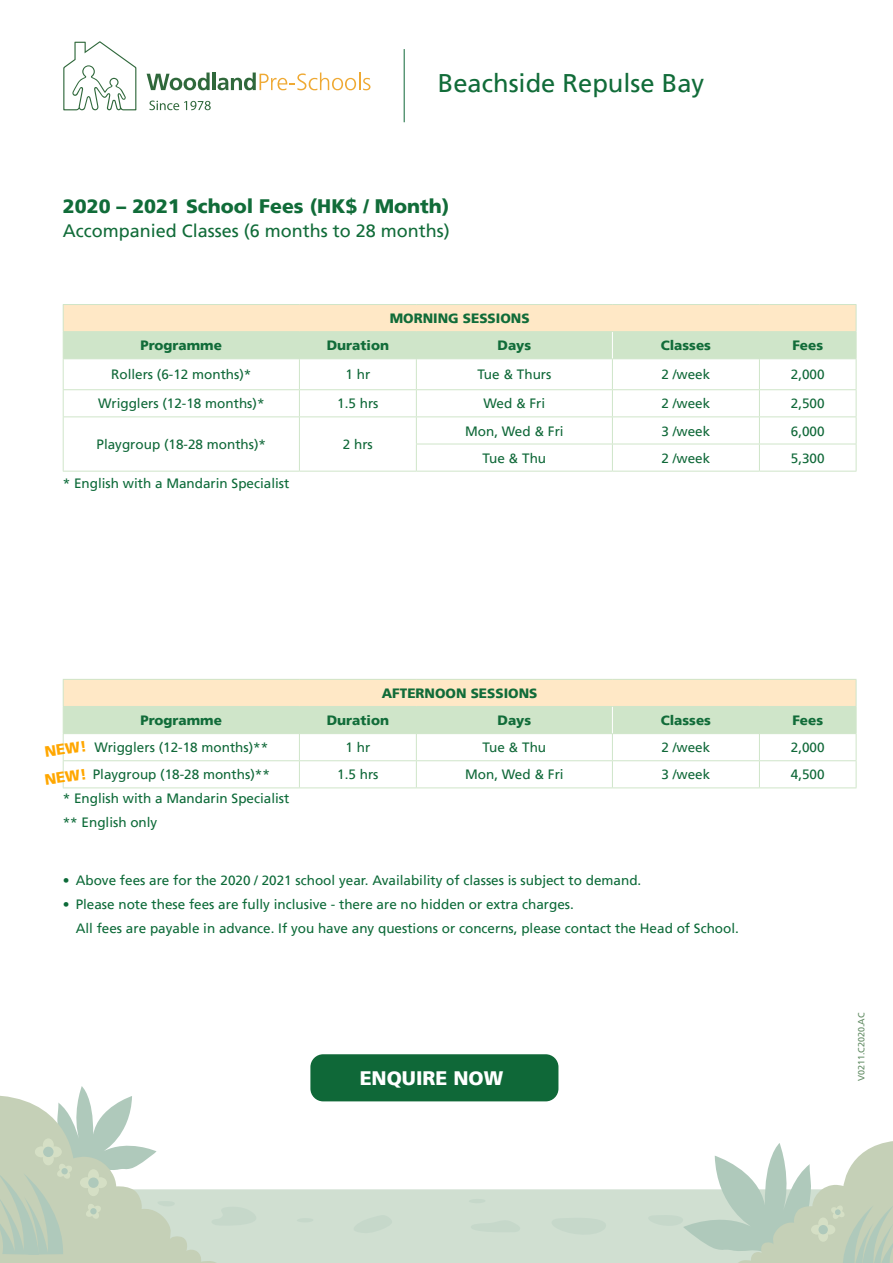
<style>
.page{position:relative;width:893px;height:1263px;background:#fff}
.page>*{position:absolute;margin:0;border:0;box-sizing:border-box;transform-origin:0 0}
.t1{font:25.5px "Frutiger LT";color:#116c39}
.t2{font:900 19.5px "Frutiger LT";color:#116c39}
.t3{font:900 19.5px "Frutiger LT";color:#fff}
.t4{font:18px "Frutiger LT";color:#116c39}
.t5{font:900 15px "Frutiger LT";color:#ffa700}
.bullet{font:13.5px/24px "Frutiger LT";color:#0c6a38}
.Table{font:13.5px "Frutiger LT";color:#0f6838}
.t6{font:900 13.5px "Frutiger LT";color:#116c39}
.t7{font:9px "Frutiger LT";color:#5f8a61}
</style>
<div class="page">
<div style="left:256px;top:1189px;width:392px;height:74px;background:#d0dfd1"></div>
<svg style="left:297px;top:1218px;width:16px;height:4px"></svg>
<svg style="left:469px;top:1199px;width:16px;height:4px"></svg>
<svg style="left:648px;top:1141px;width:245px;height:122px"></svg>
<svg style="left:551px;top:1218px;width:55px;height:17px"></svg>
<svg style="left:471px;top:1220px;width:49px;height:12px"></svg>
<svg style="left:354px;top:1215px;width:38px;height:18px"></svg>
<svg style="left:0;top:1086px;width:256px;height:177px"></svg>
<hr style="left:404px;top:49px;width:1px;height:73px;background:#0f6838">
<svg style="left:63px;top:41px;width:73px;height:70px"></svg>
<svg style="left:147px;top:73px;width:63px;height:17px"></svg>
<hr style="left:212px;top:73px;width:4px;height:17px;background:#2f683b">
<svg style="left:218px;top:73px;width:152px;height:17px"></svg>
<svg style="left:149px;top:101px;width:62px;height:9px"></svg>
<div style="left:310px;top:1054px;width:248px;height:47px;background:#0f6838;border-radius:13px"></div>
<hr style="left:63px;top:304px;width:236px;height:1px;background:#cfe5c9">
<hr style="left:299px;top:304px;width:117px;height:1px;background:#cfe5c9">
<hr style="left:416px;top:304px;width:196px;height:1px;background:#cfe5c9">
<hr style="left:612px;top:304px;width:147px;height:1px;background:#cfe5c9">
<hr style="left:759px;top:304px;width:97px;height:1px;background:#cfe5c9">
<hr style="left:63px;top:359px;width:1px;height:30px;background:#cfe5c9">
<hr style="left:299px;top:359px;width:1px;height:30px;background:#cfe5c9">
<hr style="left:416px;top:359px;width:1px;height:30px;background:#cfe5c9">
<svg style="left:63px;top:390px;width:1px;height:81px"></svg>
<svg style="left:299px;top:390px;width:1px;height:81px"></svg>
<svg style="left:416px;top:390px;width:1px;height:81px"></svg>
<hr style="left:612px;top:389px;width:147px;height:1px;background:#cfe5c9">
<hr style="left:612px;top:416px;width:147px;height:1px;background:#cfe5c9">
<hr style="left:612px;top:444px;width:147px;height:1px;background:#cfe5c9">
<hr style="left:612px;top:471px;width:147px;height:1px;background:#cfe5c9">
<hr style="left:612px;top:359px;width:1px;height:30px;background:#cfe5c9">
<svg style="left:612px;top:390px;width:1px;height:81px"></svg>
<hr style="left:63px;top:389px;width:236px;height:1px;background:#cfe5c9">
<hr style="left:299px;top:389px;width:117px;height:1px;background:#cfe5c9">
<hr style="left:416px;top:389px;width:196px;height:1px;background:#cfe5c9">
<hr style="left:63px;top:416px;width:236px;height:1px;background:#cfe5c9">
<hr style="left:299px;top:416px;width:117px;height:1px;background:#cfe5c9">
<hr style="left:416px;top:416px;width:196px;height:1px;background:#cfe5c9">
<hr style="left:416px;top:444px;width:196px;height:1px;background:#cfe5c9">
<hr style="left:63px;top:471px;width:236px;height:1px;background:#cfe5c9">
<hr style="left:299px;top:471px;width:117px;height:1px;background:#cfe5c9">
<hr style="left:416px;top:471px;width:196px;height:1px;background:#cfe5c9">
<svg style="left:63px;top:305px;width:794px;height:54px;background:#e6e6c7"></svg>
<hr style="left:759px;top:359px;width:1px;height:30px;background:#cfe5c9">
<hr style="left:856px;top:359px;width:1px;height:30px;background:#cfe5c9">
<svg style="left:759px;top:390px;width:1px;height:81px"></svg>
<hr style="left:759px;top:358px;width:97px;height:1px;background:#cfe5c9">
<hr style="left:759px;top:389px;width:97px;height:1px;background:#cfe5c9">
<hr style="left:759px;top:416px;width:97px;height:1px;background:#cfe5c9">
<hr style="left:759px;top:444px;width:97px;height:1px;background:#cfe5c9">
<svg style="left:856px;top:390px;width:1px;height:81px"></svg>
<hr style="left:759px;top:471px;width:97px;height:1px;background:#cfe5c9">
<hr style="left:63px;top:679px;width:236px;height:1px;background:#cfe5c9">
<hr style="left:299px;top:679px;width:117px;height:1px;background:#cfe5c9">
<hr style="left:416px;top:679px;width:196px;height:1px;background:#cfe5c9">
<hr style="left:612px;top:679px;width:147px;height:1px;background:#cfe5c9">
<hr style="left:759px;top:679px;width:97px;height:1px;background:#cfe5c9">
<hr style="left:612px;top:787px;width:147px;height:1px;background:#cfe5c9">
<hr style="left:63px;top:787px;width:236px;height:1px;background:#cfe5c9">
<hr style="left:299px;top:787px;width:117px;height:1px;background:#cfe5c9">
<hr style="left:416px;top:787px;width:196px;height:1px;background:#cfe5c9">
<svg style="left:63px;top:680px;width:794px;height:107px"></svg>
<hr style="left:759px;top:787px;width:97px;height:1px;background:#cfe5c9">
<p class="t1" style="left:438px;top:68px;width:268px">Beachside Repulse Bay</p>
<p class="t2" style="left:63px;top:194px;width:388px">2020 – 2021 School Fees (HK$ / Month)</p>
<p class="t4" style="left:63px;top:220px;width:389px">Accompanied Classes (6 months to 28 months)</p>
<p class="t6" style="left:390px;top:310px;width:141px">MORNING SESSIONS</p>
<p class="t6" style="left:141px;top:337px;width:83px">Programme</p>
<p class="t6" style="left:327px;top:337px;width:64px">Duration</p>
<p class="t6" style="left:497px;top:337px;width:35px">Days</p>
<p class="t6" style="left:661px;top:337px;width:52px">Classes</p>
<p class="t6" style="left:792px;top:337px;width:32px">Fees</p>
<p class="Table" style="left:111px;top:367px;width:142px">Rollers (6-12 months)*</p>
<p class="Table" style="left:345px;top:367px;width:26px">1 hr</p>
<p class="Table" style="left:477px;top:367px;width:76px">Tue &amp; Thurs</p>
<p class="Table" style="left:661px;top:367px;width:50px">2 /week</p>
<p class="Table" style="left:791px;top:367px;width:35px">2,000</p>
<p class="Table" style="left:98px;top:396px;width:168px">Wrigglers (12-18 months)*</p>
<p class="Table" style="left:337px;top:396px;width:43px">1.5 hrs</p>
<p class="Table" style="left:483px;top:396px;width:63px">Wed &amp; Fri</p>
<p class="Table" style="left:661px;top:396px;width:50px">2 /week</p>
<p class="Table" style="left:791px;top:396px;width:35px">2,500</p>
<p class="Table" style="left:97px;top:436px;width:171px">Playgroup (18-28 months)*</p>
<p class="Table" style="left:343px;top:436px;width:32px">2 hrs</p>
<p class="Table" style="left:465px;top:423px;width:100px">Mon, Wed &amp; Fri</p>
<p class="Table" style="left:661px;top:423px;width:50px">3 /week</p>
<p class="Table" style="left:791px;top:423px;width:35px">6,000</p>
<p class="Table" style="left:483px;top:450px;width:65px">Tue &amp; Thu</p>
<p class="Table" style="left:661px;top:450px;width:50px">2 /week</p>
<p class="Table" style="left:791px;top:450px;width:35px">5,300</p>
<p class="bullet" style="left:63px;top:471px;width:228px">* English with a Mandarin Specialist</p>
<p class="t5" style="left:43px;top:743px;width:44px;rotate:-8deg">NEW!</p>
<p class="t5" style="left:43px;top:770px;width:44px;rotate:-8deg">NEW!</p>
<p class="t6" style="left:382px;top:685px;width:157px">AFTERNOON SESSIONS</p>
<p class="t6" style="left:141px;top:712px;width:83px">Programme</p>
<p class="t6" style="left:327px;top:712px;width:64px">Duration</p>
<p class="t6" style="left:497px;top:712px;width:35px">Days</p>
<p class="t6" style="left:661px;top:712px;width:52px">Classes</p>
<p class="t6" style="left:792px;top:712px;width:32px">Fees</p>
<p class="Table" style="left:94px;top:740px;width:175px">Wrigglers (12-18 months)**</p>
<p class="Table" style="left:345px;top:740px;width:26px">1 hr</p>
<p class="Table" style="left:483px;top:740px;width:65px">Tue &amp; Thu</p>
<p class="Table" style="left:661px;top:740px;width:50px">2 /week</p>
<p class="Table" style="left:791px;top:740px;width:35px">2,000</p>
<p class="Table" style="left:93px;top:767px;width:179px">Playgroup (18-28 months)**</p>
<p class="Table" style="left:337px;top:767px;width:43px">1.5 hrs</p>
<p class="Table" style="left:465px;top:767px;width:100px">Mon, Wed &amp; Fri</p>
<p class="Table" style="left:661px;top:767px;width:50px">3 /week</p>
<p class="Table" style="left:791px;top:767px;width:35px">4,500</p>
<p class="bullet" style="left:63px;top:786px;width:228px">* English with a Mandarin Specialist</p>
<p class="bullet" style="left:63px;top:810px;width:96px">** English only</p>
<p class="bullet" style="left:63px;top:868px;width:580px">• Above fees are for the 2020 / 2021 school year. Availability of classes is subject to demand.</p>
<p class="bullet" style="left:76px;top:892px;width:665px;text-indent:-13px">• Please note these fees are fully inclusive - there are no hidden or extra charges.<br>All fees are payable in advance. If you have any questions or concerns, please contact the Head of School.</p>
<h2 class="t3" style="left:360px;top:1066px;width:145px">ENQUIRE NOW</h2>
<p class="t7" style="left:856px;top:1081px;width:70px;rotate:-90deg">V0211.C2020.AC</p>
</div>
